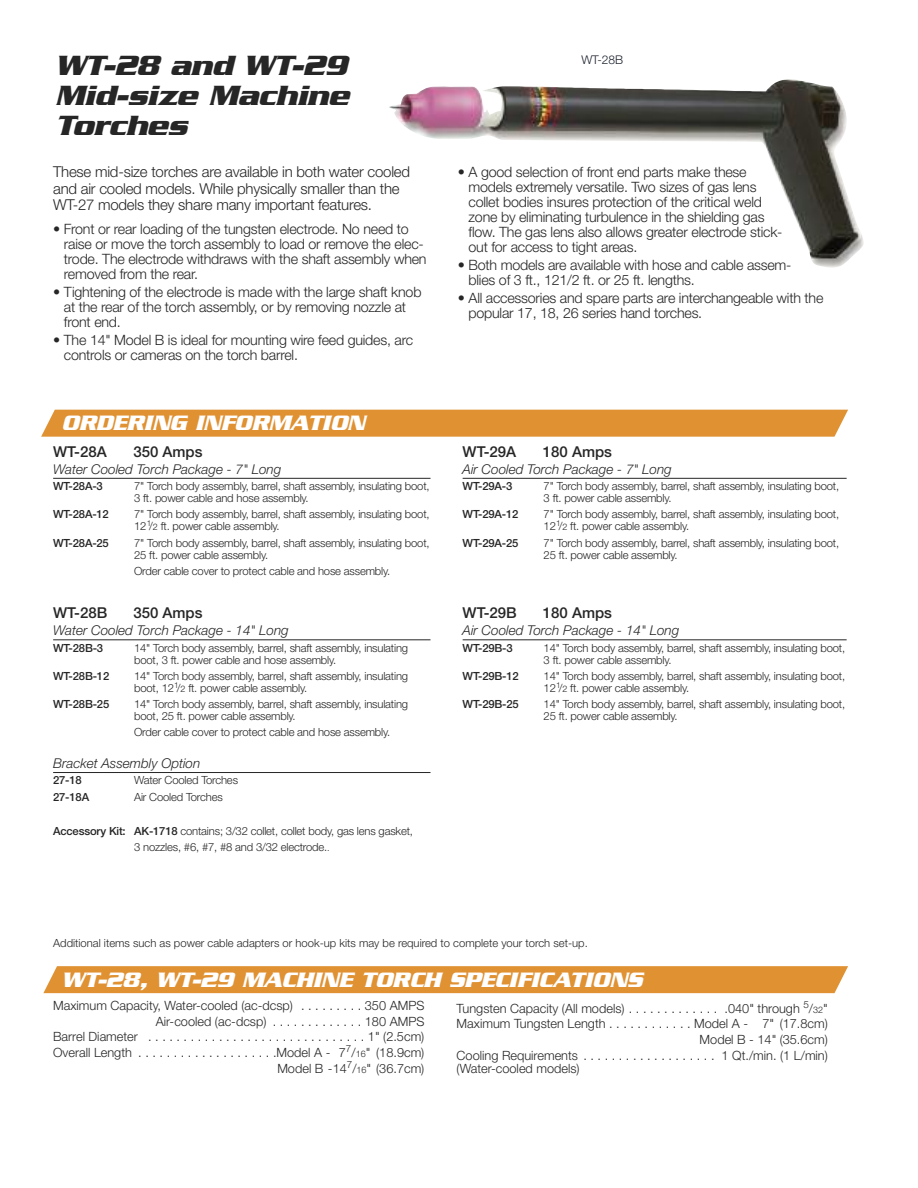
<style>
.page{position:relative;width:918px;height:1188px;background:#fff}
.page>*{position:absolute;margin:0;border:0;box-sizing:border-box;transform-origin:0 0}
.t1{font:italic 700 30px/30px "Serpentine Com";letter-spacing:-.015em;color:#272627;text-align:justify}
.t2{font:italic 700 22.5px "Serpentine Com";letter-spacing:-.015em;color:#fff}
.t3{font:300 15px/16.5px "Helvetica Neue LT Std";letter-spacing:-.015em;color:#272627}
.t4{font:500 15px "Helvetica Neue LT Std";color:#272627}
.t5{font:300 14.25px/15px "Helvetica Neue LT Std";letter-spacing:-.015em;color:#272627}
.t6{font:italic 300 13.5px "Helvetica Neue LT Std";color:#272627}
.t7{font:300 12.75px/15.6px "Helvetica Neue LT Std";color:#272627;text-align:right}
.t8{font:300 12px "Helvetica Neue LT Std";color:#1c232d}
.t9{font:300 11.25px/12px "Helvetica Neue LT Std";letter-spacing:-.015em;color:#272627}
.t10{font:500 11.25px "Helvetica Neue LT Std";letter-spacing:-.015em;color:#272627}
.s1{font-size:9px}
.s2{font-weight:500}
</style>
<div class="page">
<div style="left:43px;top:966px;width:805px;height:27px;background:#e09132"></div>
<div style="left:41px;top:410px;width:807px;height:27px;background:#e09132"></div>
<hr style="left:53px;top:478px;width:378px;height:1px;background:#272627">
<hr style="left:53px;top:639px;width:378px;height:1px;background:#272627">
<hr style="left:53px;top:772px;width:378px;height:1px;background:#272627">
<hr style="left:463px;top:478px;width:384px;height:1px;background:#272627">
<hr style="left:463px;top:639px;width:384px;height:1px;background:#272627">
<img style="left:389px;top:79px;width:475px;height:189px">
<h1 class="t1" style="left:55px;top:52px;width:295px">WT-28 and WT-29<br>Mid-size Machine Torches</h1>
<h3 class="t3" style="left:53px;top:165px;width:358px">These mid-size torches are available in both water cooled and air cooled models. While physically smaller than the<br>WT-27 models they share many important features.</h3>
<p class="t5" style="left:64px;top:223px;width:364px;text-indent:-11px">• Front or rear loading of the tungsten electrode. No need to raise or move the torch assembly to load or remove the elec&shy;trode. The electrode withdraws with the shaft assembly when removed from the rear.</p>
<p class="t5" style="left:64px;top:286px;width:359px;text-indent:-11px">• Tightening of the electrode is made with the large shaft knob at the rear of the torch assembly, or by removing nozzle at front end.</p>
<p class="t5" style="left:64px;top:334px;width:351px;text-indent:-11px">• The 14" Model B is ideal for mounting wire feed guides, arc controls or cameras on the torch barrel.</p>
<h2 class="t2" style="left:62px;top:410px;width:305px">ORDERING INFORMATION</h2>
<h3 class="t4" style="left:53px;top:446px;width:55px">WT-28A</h3>
<h3 class="t4" style="left:133px;top:446px;width:71px">350 Amps</h3>
<p class="t6" style="left:53px;top:464px;width:230px">Water Cooled Torch Package - 7" Long</p>
<p class="t10" style="left:53px;top:482px;width:51px">WT-28A-3</p>
<p class="t9" style="left:134px;top:481px;width:297px">7" Torch body assembly, barrel, shaft assembly, insulating boot,<br>3 ft. power cable and hose assembly.</p>
<p class="t10" style="left:53px;top:510px;width:57px">WT-28A-12</p>
<p class="t9" style="left:134px;top:509px;width:297px">7" Torch body assembly, barrel, shaft assembly, insulating boot,<br>12<sup>1</sup>/<span class="s1">2</span> ft. power cable assembly.</p>
<p class="t10" style="left:53px;top:539px;width:57px">WT-28A-25</p>
<p class="t9" style="left:134px;top:538px;width:297px">7" Torch body assembly, barrel, shaft assembly, insulating boot,<br>25 ft. power cable assembly.</p>
<p class="t9" style="left:134px;top:566px;width:258px">Order cable cover to protect cable and hose assembly.</p>
<h3 class="t4" style="left:53px;top:608px;width:56px">WT-28B</h3>
<h3 class="t4" style="left:133px;top:608px;width:71px">350 Amps</h3>
<p class="t6" style="left:53px;top:626px;width:237px">Water Cooled Torch Package - 14" Long</p>
<p class="t10" style="left:53px;top:644px;width:52px">WT-28B-3</p>
<p class="t9" style="left:134px;top:643px;width:276px">14" Torch body assembly, barrel, shaft assembly, insulating boot, 3 ft. power cable and hose assembly.</p>
<p class="t10" style="left:53px;top:672px;width:58px">WT-28B-12</p>
<p class="t9" style="left:134px;top:671px;width:276px">14" Torch body assembly, barrel, shaft assembly, insulating boot, 12<sup>1</sup>/<span class="s1">2</span> ft. power cable assembly.</p>
<p class="t10" style="left:53px;top:700px;width:58px">WT-28B-25</p>
<p class="t9" style="left:134px;top:699px;width:276px">14" Torch body assembly, barrel, shaft assembly, insulating boot, 25 ft. power cable assembly.</p>
<p class="t9" style="left:134px;top:728px;width:258px">Order cable cover to protect cable and hose assembly.</p>
<p class="t6" style="left:53px;top:758px;width:149px">Bracket Assembly Option</p>
<p class="t10" style="left:53px;top:776px;width:30px">27-18</p>
<p class="t9" style="left:134px;top:775px;width:105px">Water Cooled Torches</p>
<p class="t10" style="left:53px;top:793px;width:38px">27-18A</p>
<p class="t9" style="left:134px;top:792px;width:90px">Air Cooled Torches</p>
<p class="t9" style="left:53px;top:824px;width:361px;line-height:16.4px;text-align:center"><span class="s2">Accessory Kit: AK-1718</span> contains; 3/32 collet, collet body, gas lens gasket,<br>3 nozzles, #6, #7, #8 and 3/32 electrode.<span class="s1">.</span></p>
<p class="t8" style="left:581px;top:56px;width:43px">WT-28B</p>
<p class="t5" style="left:469px;top:166px;width:315px;text-indent:-11px">• A good selection of front end parts make these models extremely versatile. Two sizes of gas lens collet bodies insures protection of the critical weld zone by eliminating turbulence in the shielding gas flow. The gas lens also allows greater electrode stick&shy;out for access to tight areas.</p>
<p class="t5" style="left:469px;top:259px;width:325px;text-indent:-11px">• Both models are available with hose and cable assem&shy;blies of 3 ft., 121/2 ft. or 25 ft. lengths.</p>
<p class="t5" style="left:469px;top:292px;width:356px;text-indent:-11px">• All accessories and spare parts are interchangeable with the popular 17, 18, 26 series hand torches.</p>
<h3 class="t4" style="left:463px;top:446px;width:55px">WT-29A</h3>
<h3 class="t4" style="left:543px;top:446px;width:71px">180 Amps</h3>
<p class="t6" style="left:463px;top:464px;width:211px">Air Cooled Torch Package - 7" Long</p>
<p class="t10" style="left:463px;top:482px;width:51px">WT-29A-3</p>
<p class="t9" style="left:544px;top:481px;width:297px">7" Torch body assembly, barrel, shaft assembly, insulating boot,<br>3 ft. power cable assembly.</p>
<p class="t10" style="left:463px;top:510px;width:57px">WT-29A-12</p>
<p class="t9" style="left:544px;top:509px;width:297px">7" Torch body assembly, barrel, shaft assembly, insulating boot,<br>12<sup>1</sup>/<span class="s1">2</span> ft. power cable assembly.</p>
<p class="t10" style="left:463px;top:539px;width:57px">WT-29A-25</p>
<p class="t9" style="left:544px;top:538px;width:297px">7" Torch body assembly, barrel, shaft assembly, insulating boot,<br>25 ft. power cable assembly.</p>
<h3 class="t4" style="left:463px;top:608px;width:56px">WT-29B</h3>
<h3 class="t4" style="left:543px;top:608px;width:71px">180 Amps</h3>
<p class="t6" style="left:463px;top:626px;width:218px">Air Cooled Torch Package - 14" Long</p>
<p class="t10" style="left:463px;top:644px;width:52px">WT-29B-3</p>
<p class="t9" style="left:544px;top:643px;width:303px">14" Torch body assembly, barrel, shaft assembly, insulating boot,<br>3 ft. power cable assembly.</p>
<p class="t10" style="left:463px;top:672px;width:58px">WT-29B-12</p>
<p class="t9" style="left:544px;top:671px;width:303px">14" Torch body assembly, barrel, shaft assembly, insulating boot,<br>12<sup>1</sup>/<span class="s1">2</span> ft. power cable assembly.</p>
<p class="t10" style="left:463px;top:700px;width:58px">WT-29B-25</p>
<p class="t9" style="left:544px;top:699px;width:303px">14" Torch body assembly, barrel, shaft assembly, insulating boot,<br>25 ft. power cable assembly.</p>
<p class="t9" style="left:53px;top:938px;width:536px">Additional items such as power cable adapters or hook-up kits may be required to complete your torch set-up.</p>
<h2 class="t2" style="left:62px;top:967px;width:583px">WT-28, WT-29 MACHINE TORCH SPECIFICATIONS</h2>
<p class="t7" style="left:53px;top:999px;width:373px">Maximum Capacity, Water-cooled (ac-dcsp) . . . . . . . . . 350 AMPS Air-cooled (ac-dcsp) . . . . . . . . . . . . . 180 AMPS<br>Barrel Diameter . . . . . . . . . . . . . . . . . . . . . . . . . . . . . . . 1" (2.5cm)<br>Overall Length . . . . . . . . . . . . . . . . . . . .Model A - 7<sup>7</sup>/<span class="s1">16</span>" (18.9cm)<br>Model B -14<sup>7</sup>/<span class="s1">16</span>" (36.7cm)</p>
<p class="t7" style="left:457px;top:1002px;width:373px">Tungsten Capacity (All models) . . . . . . . . . . . . . .040" through <sup>5</sup>/<span class="s1">32</span>" Maximum Tungsten Length . . . . . . . . . . . . Model A - 7" (17.8cm)<br>Model B - 14" (35.6cm)<br>Cooling Requirements . . . . . . . . . . . . . . . . . . . 1 Qt./min. (1 L/min)</p>
<p class="t7" style="left:457px;top:1062px;width:125px">(Water-cooled models)</p>
</div>
